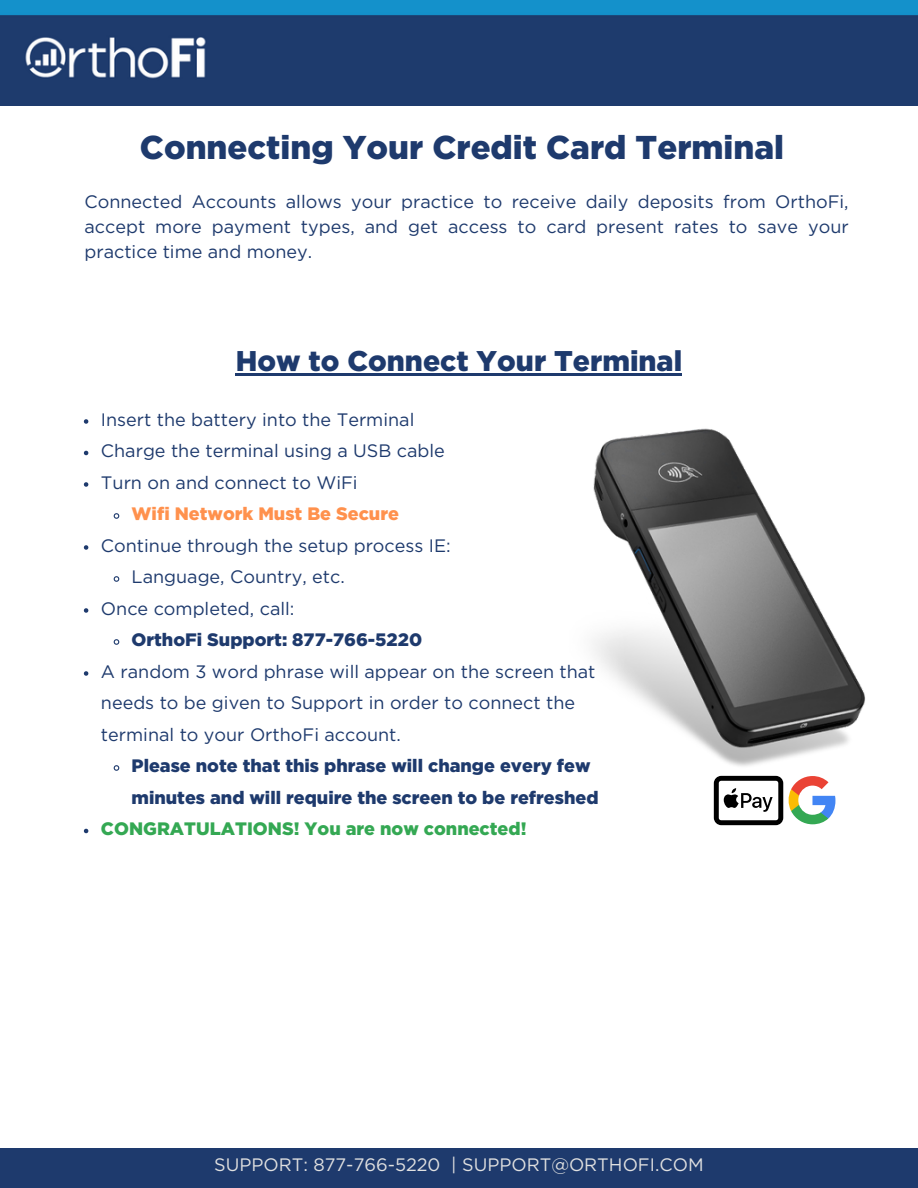
<style>
.page{position:relative;width:918px;height:1188px;background:#fff}
.page>*{position:absolute;margin:0;border:0;box-sizing:border-box;transform-origin:0 0}
.t1{font:900 33px "Gotham";color:#1e3a6d}
.t2{font:900 28.5px "Gotham";color:#1e3a6d}
.t3{font:18px/31.5px "Gotham";color:#1e3a6d}
.t4{font:900 18px/31.5px "Gotham";color:#1e3a6d}
.t5{font:18px "Gotham";color:#e0e0e0}
.t6{font:900 18px "Gotham";color:#34a853}
.t7{font:900 18px "Gotham";color:#ff914d}
</style>
<div class="page">
<img style="left:0;top:0;width:918px;height:106px">
<div style="left:0;top:1149px;width:918px;height:39px;background:#1e3a6d"></div>
<img style="left:593px;top:428px;width:273px;height:372px">
<svg style="left:714px;top:776px;width:121px;height:49px"></svg>
<svg style="left:84px;top:419px;width:4px;height:5px"></svg>
<svg style="left:84px;top:451px;width:4px;height:4px"></svg>
<svg style="left:84px;top:482px;width:4px;height:5px"></svg>
<svg style="left:113px;top:513px;width:7px;height:6px"></svg>
<svg style="left:84px;top:545px;width:4px;height:5px"></svg>
<svg style="left:113px;top:576px;width:7px;height:6px"></svg>
<svg style="left:84px;top:608px;width:4px;height:5px"></svg>
<svg style="left:113px;top:639px;width:7px;height:6px"></svg>
<svg style="left:84px;top:671px;width:4px;height:5px"></svg>
<svg style="left:113px;top:765px;width:7px;height:6px"></svg>
<svg style="left:84px;top:829px;width:4px;height:4px"></svg>
<hr style="left:236px;top:374px;width:446px;height:2px;background:#1e3a6d">
<p class="t1" style="left:140px;top:132px;width:646px">Connecting Your Credit Card Terminal</p>
<p class="t3" style="left:84px;top:190px;width:766px;line-height:25.2px;text-align:justify">Connected Accounts allows your practice to receive daily deposits from OrthoFi, accept more payment types, and get access to card present rates to save your practice time and money.</p>
<p class="t2" style="left:236px;top:349px;width:448px">How to Connect Your Terminal</p>
<p class="t3" style="left:101px;top:405px;width:315px">Insert the battery into the Terminal</p>
<p class="t3" style="left:101px;top:436px;width:345px">Charge the terminal using a USB cable</p>
<p class="t3" style="left:101px;top:468px;width:258px">Turn on and connect to WiFi</p>
<p class="t7" style="left:132px;top:506px;width:269px">Wifi Network Must Be Secure</p>
<p class="t3" style="left:101px;top:531px;width:351px">Continue through the setup process IE:</p>
<p class="t3" style="left:132px;top:562px;width:215px">Language, Country, etc.</p>
<p class="t3" style="left:101px;top:594px;width:195px">Once completed, call:</p>
<p class="t4" style="left:132px;top:625px;width:292px">OrthoFi Support: 877-766-5220</p>
<p class="t3" style="left:101px;top:657px;width:496px">A random 3 word phrase will appear on the screen that needs to be given to Support in order to connect the terminal to your OrthoFi account.</p>
<p class="t4" style="left:132px;top:751px;width:468px">Please note that this phrase will change every few minutes and will require the screen to be refreshed</p>
<p class="t6" style="left:101px;top:821px;width:427px">CONGRATULATIONS! You are now connected!</p>
<p class="t5" style="left:214px;top:1157px;width:491px">SUPPORT: 877-766-5220 | SUPPORT@ORTHOFI.COM</p>
</div>
